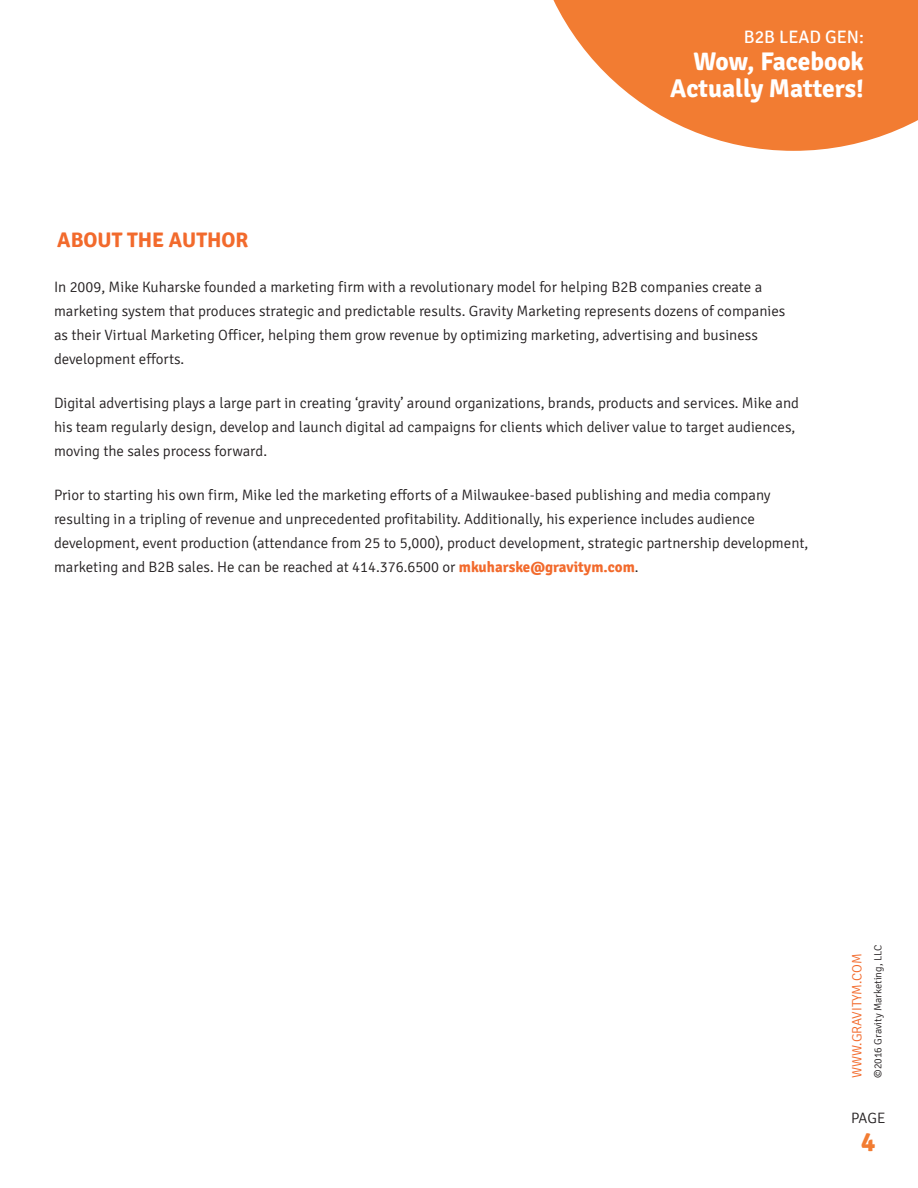
<style>
.page{position:relative;width:918px;height:1188px;background:#fff}
.page>*{position:absolute;margin:0;border:0;box-sizing:border-box;transform-origin:0 0}
.t1{font:700 27px "Signika";color:#f27c32}
.t2{font:700 25.5px/27px "Signika";color:#fff;text-align:right}
.t3{font:700 21px "Signika";color:#f26a2c}
.t4{font:18px "Signika";color:#fff}
.t5{font:300 15px/24px "Signika";color:#231f20}
.t6{font:300 13.5px "Signika";color:#f26a2c}
.t7{font:300 10.5px "Signika";color:#231f20}
.s1{font-weight:700;color:#f26a2c}
</style>
<div class="page">
<svg style="left:553px;top:0;width:365px;height:151px;fill:#f27c32"></svg>
<p class="t4" style="left:744px;top:27px;width:122px">B2B LEAD GEN:</p>
<h2 class="t2" style="left:670px;top:48px;width:195px">Wow, Facebook<br>Actually Matters!</h2>
<h3 class="t3" style="left:57px;top:228px;width:193px">ABOUT THE AUTHOR</h3>
<p class="t5" style="left:54px;top:275px;width:733px">In 2009, Mike Kuharske founded a marketing firm with a revolutionary model for helping B2B companies create a marketing system that produces strategic and predictable results. Gravity Marketing represents dozens of companies as their Virtual Marketing Officer, helping them grow revenue by optimizing marketing, advertising and business development efforts.</p>
<p class="t5" style="left:54px;top:391px;width:747px">Digital advertising plays a large part in creating ‘gravity’ around organizations, brands, products and services. Mike and his team regularly design, develop and launch digital ad campaigns for clients which deliver value to target audiences, moving the sales process forward.</p>
<p class="t5" style="left:54px;top:483px;width:756px">Prior to starting his own firm, Mike led the marketing efforts of a Milwaukee-based publishing and media company resulting in a tripling of revenue and unprecedented profitability. Additionally, his experience includes audience development, event production (attendance from 25 to 5,000), product development, strategic partnership development, marketing and B2B sales. He can be reached at 414.376.6500 or <span class="s1">mkuharske@gravitym.com</span>.</p>
<p class="t6" style="left:850px;top:1078px;width:126px;rotate:-90deg">WWW.GRAVITYM.COM</p>
<p class="t7" style="left:872px;top:1078px;width:135px;rotate:-90deg">©2016 Gravity Marketing, LLC</p>
<p class="t5" style="left:851px;top:1106px;width:36px">PAGE</p>
<h1 class="t1" style="left:861px;top:1126px;width:16px">4</h1>
</div>
